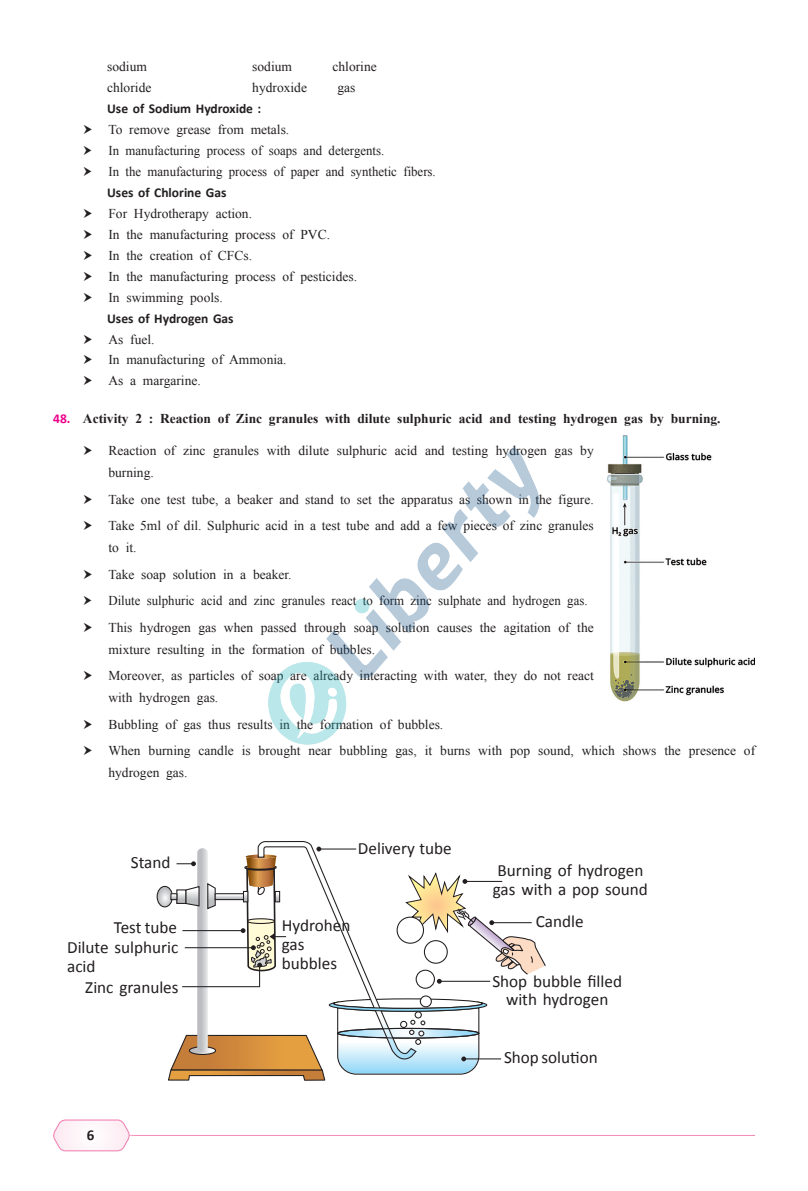
<style>
.page{position:relative;width:808px;height:1191px;background:#fff}
.page>*{position:absolute;margin:0;border:0;box-sizing:border-box;transform-origin:0 0}
.t1{font:17.1px/18.9px "Calibri";color:#231f20}
.t2{font:700 15px "Calibri";color:#231f20}
.t3{font:13.5px/21.6px "Times New Roman";color:#231f20}
.t4{font:13.5px "Times New Roman";color:#231f20;scale:.95 1}
.Quest{font:700 13.5px "Times New Roman";color:#231f20}
.t5{font:700 13.5px "Calibri";color:#231f20}
.s1{font-family:"Calibri";color:#ed028c}
</style>
<div class="page">
<hr style="left:53px;top:1135px;width:702px;height:1px;background:#f287b6">
<div style="left:44px;top:1109px;width:95px;height:52px;background:#fff"></div>
<svg style="left:53px;top:1119px;width:77px;height:33px"></svg>
<svg style="left:157px;top:841px;width:389px;height:240px"></svg>
<img style="left:607px;top:435px;width:148px;height:266px">
<img style="left:269px;top:447px;width:270px;height:297px">
<p class="t3" style="left:107px;top:55px;width:41px">sodium</p>
<p class="t3" style="left:252px;top:55px;width:41px">sodium</p>
<p class="t3" style="left:333px;top:55px;width:46px">chlorine</p>
<p class="t3" style="left:107px;top:76px;width:46px">chloride</p>
<p class="t3" style="left:252px;top:76px;width:56px">hydroxide</p>
<p class="t3" style="left:337px;top:76px;width:19px">gas</p>
<p class="t5" style="left:107px;top:100px;width:156px">Use of Sodium Hydroxide :</p>
<p class="t3" style="left:108px;top:118px;width:182px">To remove grease from metals.</p>
<p class="t4" style="left:108px;top:141px;width:292px">In manufacturing process of soaps and detergents.</p>
<p class="t4" style="left:108px;top:162px;width:346px">In the manufacturing process of paper and synthetic fibers.</p>
<p class="t5" style="left:107px;top:184px;width:121px">Uses of Chlorine Gas</p>
<p class="t3" style="left:108px;top:202px;width:145px">For Hydrotherapy action.</p>
<p class="t3" style="left:108px;top:223px;width:223px">In the manufacturing process of PVC.</p>
<p class="t3" style="left:108px;top:244px;width:145px">In the creation of CFCs.</p>
<p class="t3" style="left:108px;top:265px;width:250px">In the manufacturing process of pesticides.</p>
<p class="t3" style="left:108px;top:286px;width:116px">In swimming pools.</p>
<p class="t5" style="left:107px;top:309px;width:128px">Uses of Hydrogen Gas</p>
<p class="t3" style="left:108px;top:328px;width:48px">As fuel.</p>
<p class="t3" style="left:108px;top:349px;width:180px">In manufacturing of Ammonia.</p>
<p class="t3" style="left:108px;top:370px;width:94px">As a margarine.</p>
<p class="Quest" style="left:53px;top:409px;width:669px"><span class="s1">48.</span> Activity 2 : Reaction of Zinc granules with dilute sulphuric acid and testing hydrogen gas by burning.</p>
<p class="t3" style="left:108px;top:440px;width:487px">Reaction of zinc granules with dilute sulphuric acid and testing hydrogen gas by burning.</p>
<p class="t3" style="left:108px;top:488px;width:487px">Take one test tube, a beaker and stand to set the apparatus as shown in the figure.</p>
<p class="t3" style="left:108px;top:515px;width:487px">Take 5ml of dil. Sulphuric acid in a test tube and add a few pieces of zinc granules to it.</p>
<p class="t3" style="left:108px;top:563px;width:185px">Take soap solution in a beaker.</p>
<p class="t4" style="left:108px;top:592px;width:506px">Dilute sulphuric acid and zinc granules react to form zinc sulphate and hydrogen gas.</p>
<p class="t3" style="left:108px;top:616px;width:487px">This hydrogen gas when passed through soap solution causes the agitation of the mixture resulting in the formation of bubbles.</p>
<p class="t3" style="left:108px;top:665px;width:487px">Moreover, as particles of soap are already interacting with water, they do not react with hydrogen gas.</p>
<p class="t3" style="left:108px;top:713px;width:336px">Bubbling of gas thus results in the formation of bubbles.</p>
<p class="t3" style="left:108px;top:740px;width:648px">When burning candle is brought near bubbling gas, it burns with pop sound, which shows the presence of hydrogen gas.</p>
<p class="t1" style="left:131px;top:852px;width:41px">Stand</p>
<p class="t1" style="left:114px;top:918px;width:65px">Test tube</p>
<p class="t1" style="left:67px;top:938px;width:113px">Dilute sulphuric acid</p>
<p class="t1" style="left:85px;top:977px;width:95px">Zinc granules</p>
<p class="t2" style="left:87px;top:1125px;width:9px">6</p>
<p class="t1" style="left:358px;top:839px;width:95px">Delivery tube</p>
<p class="t1" style="left:282px;top:915px;width:70px">Hydrohen gas bubbles</p>
<p class="t1" style="left:493px;top:861px;width:157px">Burning of hydrogen gas with a pop sound</p>
<p class="t1" style="left:536px;top:912px;width:49px">Candle</p>
<p class="t1" style="left:492px;top:971px;width:131px;text-align:center">Shop bubble filled with hydrogen</p>
<p class="t1" style="left:504px;top:1047px;width:95px">Shop solution</p>
</div>
